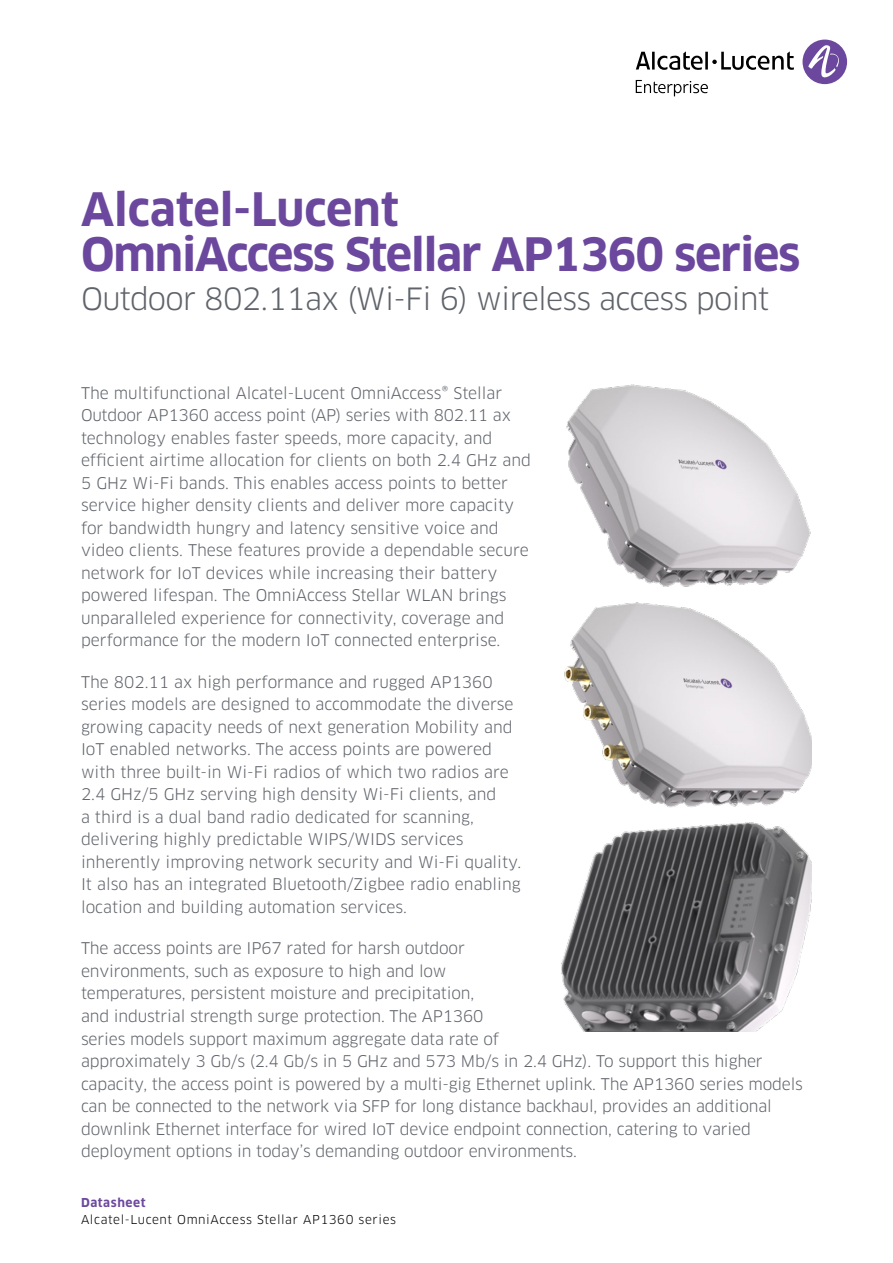
<style>
.page{position:relative;width:893px;height:1263px;background:#fff}
.page>*{position:absolute;margin:0;border:0;box-sizing:border-box;transform-origin:0 0}
.t1{font:700 45px/45px "Clan OT";letter-spacing:-.025em;color:#6b489d}
.t2{font:30px "Clan OT";letter-spacing:-.025em;color:#5f636a}
.t3{font:15.75px/22.5px "Clan OT";color:#5f636a}
.t4{font:12px "Clan OT";letter-spacing:.05em;color:#000}
.t5{font:700 12px "Clan OT";letter-spacing:.05em;color:#6b489d}
</style>
<div class="page">
<div style="left:802px;top:40px;width:45px;height:44px;background:#6b489d;border-radius:50%"></div>
<svg style="left:808px;top:45px;width:34px;height:33px"></svg>
<svg style="left:636px;top:51px;width:158px;height:19px"></svg>
<svg style="left:636px;top:80px;width:72px;height:16px"></svg>
<img style="left:566px;top:384px;width:245px;height:203px">
<img style="left:564px;top:602px;width:248px;height:206px">
<img style="left:562px;top:822px;width:250px;height:209px">
<h1 class="t1" style="left:81px;top:187px;width:721px">Alcatel-Lucent<br>OmniAccess Stellar AP1360 series</h1>
<h2 class="t2" style="left:81px;top:281px;width:690px">Outdoor 802.11ax (Wi-Fi 6) wireless access point</h2>
<p class="t3" style="left:81px;top:381px;width:451px">The multifunctional Alcatel-Lucent OmniAccess® Stellar Outdoor AP1360 access point (AP) series with 802.11 ax technology enables faster speeds, more capacity, and efficient airtime allocation for clients on both 2.4 GHz and 5 GHz Wi-Fi bands. This enables access points to better service higher density clients and deliver more capacity for bandwidth hungry and latency sensitive voice and video clients. These features provide a dependable secure network for IoT devices while increasing their battery powered lifespan. The OmniAccess Stellar WLAN brings unparalleled experience for connectivity, coverage and performance for the modern IoT connected enterprise.</p>
<p class="t3" style="left:81px;top:671px;width:442px">The 802.11 ax high performance and rugged AP1360 series models are designed to accommodate the diverse growing capacity needs of next generation Mobility and IoT enabled networks. The access points are powered with three built-in Wi-Fi radios of which two radios are 2.4 GHz/5 GHz serving high density Wi-Fi clients, and<br>a third is a dual band radio dedicated for scanning, delivering highly predictable WIPS/WIDS services inherently improving network security and Wi-Fi quality.<br>It also has an integrated Bluetooth/Zigbee radio enabling location and building automation services.</p>
<p class="t3" style="left:81px;top:937px;width:723px">The access points are IP67 rated for harsh outdoor<br>environments, such as exposure to high and low<br>temperatures, persistent moisture and precipitation,<br>and industrial strength surge protection. The AP1360<br>series models support maximum aggregate data rate of<br>approximately 3 Gb/s (2.4 Gb/s in 5 GHz and 573 Mb/s in 2.4 GHz). To support this higher capacity, the access point is powered by a multi-gig Ethernet uplink. The AP1360 series models can be connected to the network via SFP for long distance backhaul, provides an additional downlink Ethernet interface for wired IoT device endpoint connection, catering to varied deployment options in today’s demanding outdoor environments.</p>
<p class="t5" style="left:81px;top:1196px;width:66px">Datasheet</p>
<p class="t4" style="left:81px;top:1212px;width:316px">Alcatel-Lucent OmniAccess Stellar AP1360 series</p>
</div>
